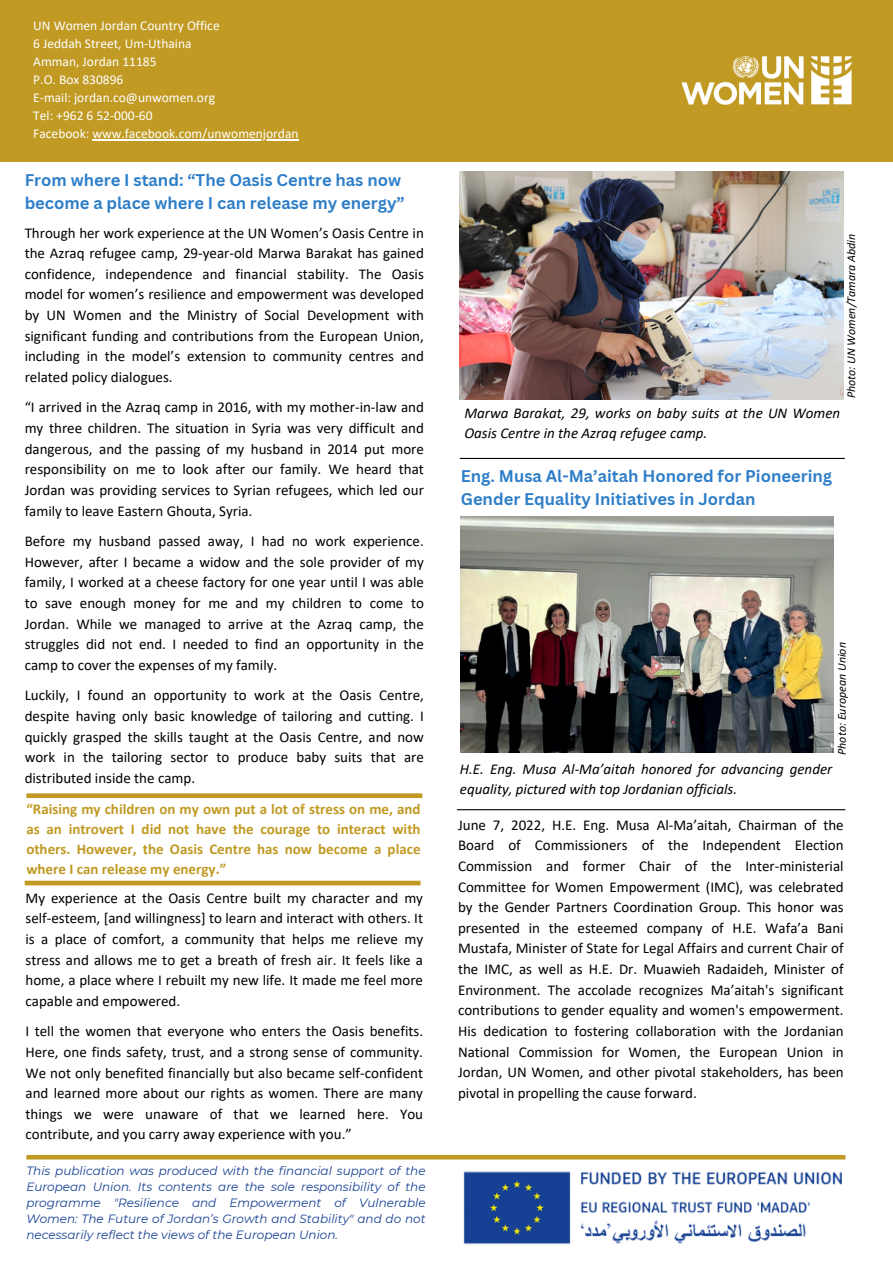
<style>
.page{position:relative;width:893px;height:1264px;background:#fff}
.page>*{position:absolute;margin:0;border:0;box-sizing:border-box;transform-origin:0 0}
.t1{font:700 16.5px/22.5px "Canva Sans";color:#2e7ec8}
.t2{font:15px/20.5px "Calibri";color:#000;text-align:justify}
.t3{font:700 15px/20.2px "Calibri";color:#c19a23;text-align:justify}
.t4{font:italic 15px/20.2px "Calibri";color:#000}
.t5{font:13.5px "Calibri";color:#fff}
.t6{font:italic 12px/16px "Montserrat";color:#164093;text-align:justify}
.t7{font:italic 12px "Calibri";color:#000}
</style>
<div class="page">
<div style="left:0;top:0;width:892px;height:162px;background:#c19a23"></div>
<div style="left:26px;top:1154px;width:819px;height:5px;background:#c19a23"></div>
<img style="left:681px;top:56px;width:171px;height:49px">
<img style="left:460px;top:171px;width:383px;height:228px">
<hr style="left:460px;top:458px;width:384px;height:1px;background:#000">
<div style="left:26px;top:793px;width:396px;height:5px;background:#c19a23"></div>
<div style="left:25px;top:880px;width:395px;height:5px;background:#c19a23"></div>
<hr style="left:92px;top:139px;width:207px;height:1px;background:#fff">
<img style="left:460px;top:516px;width:372px;height:237px">
<hr style="left:457px;top:809px;width:388px;height:1px;background:#000">
<img style="left:463px;top:1171px;width:379px;height:74px">
<p class="t5" style="left:33px;top:20px;width:188px">UN Women Jordan Country Office</p>
<p class="t5" style="left:33px;top:38px;width:160px">6 Jeddah Street, Um-Uthaina</p>
<p class="t5" style="left:33px;top:56px;width:125px">Amman, Jordan 11185</p>
<p class="t5" style="left:33px;top:74px;width:92px">P.O. Box 830896</p>
<p class="t5" style="left:33px;top:92px;width:183px">E-mail: jordan.co@unwomen.org</p>
<p class="t5" style="left:33px;top:110px;width:121px">Tel: +962 6 52-000-60</p>
<p class="t5" style="left:33px;top:128px;width:267px">Facebook: www.facebook.com/unwomenjordan</p>
<p class="t1" style="left:25px;top:169px;width:381px">From where I stand: “The Oasis Centre has now become a place where I can release my energy”</p>
<p class="t2" style="left:25px;top:223px;width:401px">Through her work experience at the UN Women’s Oasis Centre in the Azraq refugee camp, 29-year-old Marwa Barakat has gained confidence, independence and financial stability. The Oasis model for women’s resilience and empowerment was developed by UN Women and the Ministry of Social Development with significant funding and contributions from the European Union, including in the model’s extension to community centres and related policy dialogues.</p>
<p class="t2" style="left:25px;top:398px;width:400px">“I arrived in the Azraq camp in 2016, with my mother-in-law and my three children. The situation in Syria was very difficult and dangerous, and the passing of my husband in 2014 put more responsibility on me to look after our family. We heard that Jordan was providing services to Syrian refugees, which led our family to leave Eastern Ghouta, Syria.</p>
<p class="t2" style="left:25px;top:532px;width:400px">Before my husband passed away, I had no work experience.<br>However, after I became a widow and the sole provider of my family, I worked at a cheese factory for one year until I was able to save enough money for me and my children to come to Jordan. While we managed to arrive at the Azraq camp, the struggles did not end. I needed to find an opportunity in the camp to cover the expenses of my family.</p>
<p class="t2" style="left:25px;top:686px;width:400px">Luckily, I found an opportunity to work at the Oasis Centre, despite having only basic knowledge of tailoring and cutting. I quickly grasped the skills taught at the Oasis Centre, and now work in the tailoring sector to produce baby suits that are distributed inside the camp.</p>
<p class="t3" style="left:26px;top:799px;width:395px">“Raising my children on my own put a lot of stress on me, and as an introvert I did not have the courage to interact with others. However, the Oasis Centre has now become a place where I can release my energy.”</p>
<p class="t2" style="left:26px;top:888px;width:399px">My experience at the Oasis Centre built my character and my self-esteem, [and willingness] to learn and interact with others. It is a place of comfort, a community that helps me relieve my stress and allows me to get a breath of fresh air. It feels like a home, a place where I rebuilt my new life. It made me feel more capable and empowered.</p>
<p class="t2" style="left:26px;top:1022px;width:399px">I tell the women that everyone who enters the Oasis benefits.<br>Here, one finds safety, trust, and a strong sense of community.<br>We not only benefited financially but also became self-confident and learned more about our rights as women. There are many things we were unaware of that we learned here. You contribute, and you carry away experience with you.”</p>
<p class="t6" style="left:26px;top:1163px;width:401px">This publication was produced with the financial support of the European Union. Its contents are the sole responsibility of the programme "Resilience and Empowerment of Vulnerable Women: The Future of Jordan’s Growth and Stability" and do not necessarily reflect the views of the European Union.</p>
<p class="t7" style="left:846px;top:398px;width:166px;rotate:-90deg">Photo: UN Women/Tamara Abdin</p>
<p class="t4" style="left:464px;top:404px;width:377px">Marwa Barakat, 29, works on baby suits at the UN Women<br>Oasis Centre in the Azraq refugee camp.</p>
<p class="t1" style="left:460px;top:464px;width:373px">Eng. Musa Al-Ma’aitah Honored for Pioneering<br>Gender Equality Initiatives in Jordan</p>
<p class="t7" style="left:836px;top:755px;width:114px;rotate:-90deg">Photo: European Union</p>
<p class="t4" style="left:460px;top:760px;width:374px">H.E. Eng. Musa Al-Ma’aitah honored for advancing gender equality, pictured with top Jordanian officials.</p>
<p class="t2" style="left:458px;top:815px;width:387px">June 7, 2022, H.E. Eng. Musa Al-Ma’aitah, Chairman of the Board of Commissioners of the Independent Election Commission and former Chair of the Inter-ministerial Committee for Women Empowerment (IMC), was celebrated by the Gender Partners Coordination Group. This honor was presented in the esteemed company of H.E. Wafa’a Bani Mustafa, Minister of State for Legal Affairs and current Chair of the IMC, as well as H.E. Dr. Muawieh Radaideh, Minister of Environment. The accolade recognizes Ma’aitah's significant contributions to gender equality and women's empowerment.<br>His dedication to fostering collaboration with the Jordanian National Commission for Women, the European Union in Jordan, UN Women, and other pivotal stakeholders, has been pivotal in propelling the cause forward.</p>
</div>
